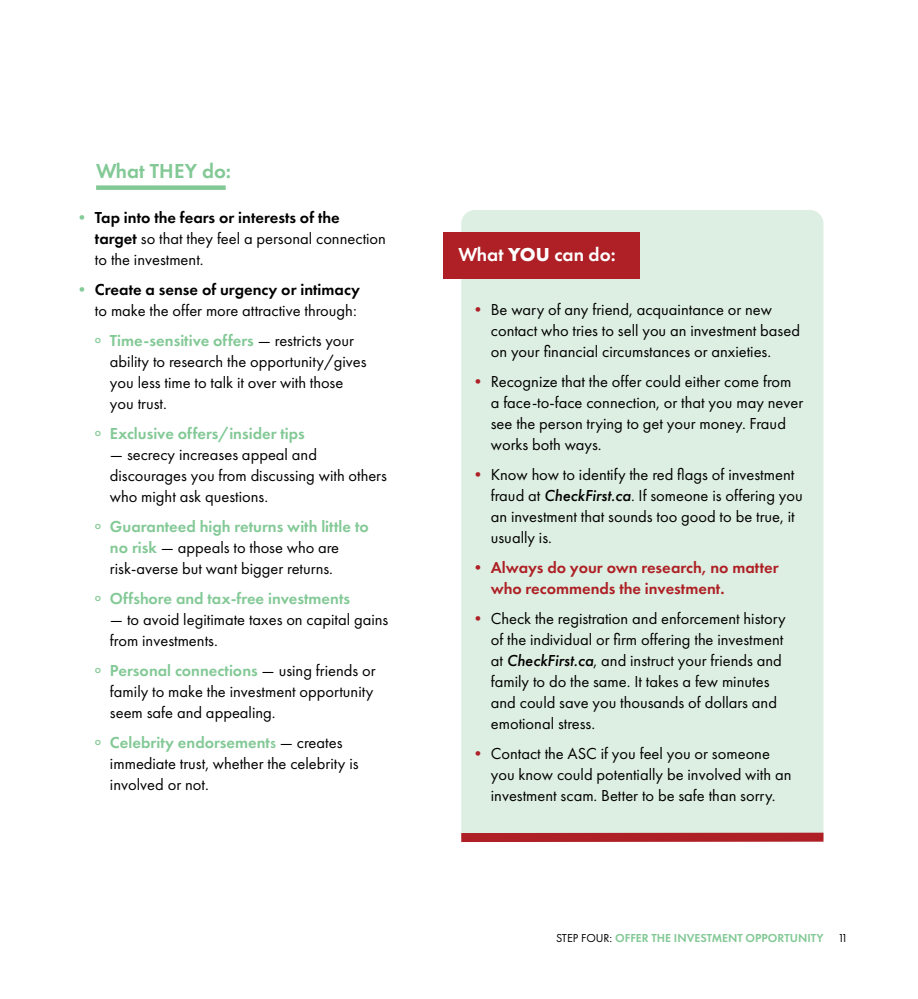
<style>
.page{position:relative;width:918px;height:999px;background:#fff}
.page>*{position:absolute;margin:0;border:0;box-sizing:border-box;transform-origin:0 0}
.t1{font:600 21px "Futura PT";color:#83c996}
.t2{font:600 19.5px "Futura PT";color:#fff}
.t3{font:16.5px/21px "Futura PT";color:#000}
.t4{font:600 16.5px/21px "Futura PT";color:#ae2025}
.t5{font:600 16.5px "Futura PT";color:#83c996}
.t6{font:600 12px "Futura PT";color:#83c996}
.t7{font:12px "Futura PT";color:#000}
.s1{color:#83c996}
.s2{font-weight:600}
.s3{font-weight:600;color:#83c996}
.s4{font-weight:500;color:#83c996}
.s5{font-weight:700}
.s6{color:#ae2025}
.s7{font-weight:500;font-style:italic}
.s8{font-weight:400;color:#000}
</style>
<div class="page">
<div style="left:461px;top:210px;width:363px;height:623px;background:#ddefe2"></div>
<div style="left:443px;top:232px;width:197px;height:46px;background:#ae2025"></div>
<div style="left:461px;top:833px;width:363px;height:9px;background:#ae2025"></div>
<div style="left:96px;top:185px;width:130px;height:5px;background:#83c996"></div>
<p class="t1" style="left:96px;top:162px;width:137px">What THEY do:</p>
<p class="t3" style="left:95px;top:208px;width:293px;text-indent:-21px"><span class="s1">•</span> <span class="s2">Tap into the fears or interests of the<br>target</span> so that they feel a personal connection to the investment.</p>
<p class="t3" style="left:74px;top:280px;width:287px;text-align:right"><span class="s1">•</span> <span class="s2">Create a sense of urgency or intimacy </span>to make the offer more attractive through:</p>
<p class="t3" style="left:110px;top:331px;width:258px;text-indent:-15px"><sup>o</sup> <span class="s3">Time-sensitive offers</span> — restricts your ability to research the opportunity/gives you less time to talk it over with those you trust.</p>
<p class="t5" style="left:95px;top:427px;width:211px"><sup>o</sup> Exclusive offers/insider tips</p>
<p class="t3" style="left:110px;top:445px;width:278px">— secrecy increases appeal and discourages you from discussing with others who might ask questions.</p>
<p class="t3" style="left:110px;top:517px;width:260px;text-indent:-15px"><sup>o</sup> <span class="s3">Guaranteed high returns with little to no risk</span> — appeals to those who are risk-averse but want bigger returns.</p>
<p class="t5" style="left:95px;top:592px;width:257px"><sup>o</sup> Offshore and tax-free investments</p>
<p class="t3" style="left:110px;top:610px;width:280px">— to avoid legitimate taxes on capital gains from investments.</p>
<p class="t3" style="left:110px;top:661px;width:267px;text-indent:-15px"><sup>o</sup> <span class="s3">Personal connections</span> — using friends or family to make the investment opportunity seem safe and appealing.</p>
<p class="t3" style="left:110px;top:733px;width:250px;text-indent:-15px"><sup>o</sup> <span class="s3">Celebrity endorsement</span><span class="s4">s</span> — creates immediate trust, whether the celebrity is involved or not.</p>
<p class="t2" style="left:458px;top:247px;width:159px">What <span class="s5">YOU</span> can do:</p>
<p class="t3" style="left:491px;top:300px;width:311px;text-indent:-21px"><span class="s6">•</span> Be wary of any friend, acquaintance or new contact who tries to sell you an investment based on your financial circumstances or anxieties.</p>
<p class="t3" style="left:491px;top:372px;width:314px;text-indent:-21px"><span class="s6">•</span> Recognize that the offer could either come from a face-to-face connection, or that you may never see the person trying to get your money. Fraud works both ways.</p>
<p class="t3" style="left:491px;top:465px;width:313px;text-indent:-21px"><span class="s6">•</span> Know how to identify the red flags of investment fraud at <span class="s7">CheckFirst.ca</span>. If someone is offering you an investment that sounds too good to be true, it usually is.</p>
<p class="t4" style="left:491px;top:558px;width:290px;text-indent:-21px">• Always do your own research, no matter who recommends the investment.</p>
<p class="t3" style="left:491px;top:609px;width:296px;text-indent:-21px"><span class="s6">•</span> Check the registration and enforcement history of the individual or firm offering the investment at <span class="s7">CheckFirst.ca</span>, and instruct your friends and family to do the same. It takes a few minutes and could save you thousands of dollars and emotional stress.</p>
<p class="t3" style="left:491px;top:744px;width:302px;text-indent:-21px"><span class="s6">•</span> Contact the ASC if you feel you or someone you know could potentially be involved with an investment scam. Better to be safe than sorry.</p>
<p class="t6" style="left:556px;top:931px;width:269px"><span class="s8">STEP FOUR:</span> OFFER THE INVESTMENT OPPORTUNITY</p>
<p class="t7" style="left:837px;top:931px;width:12px">11</p>
</div>
